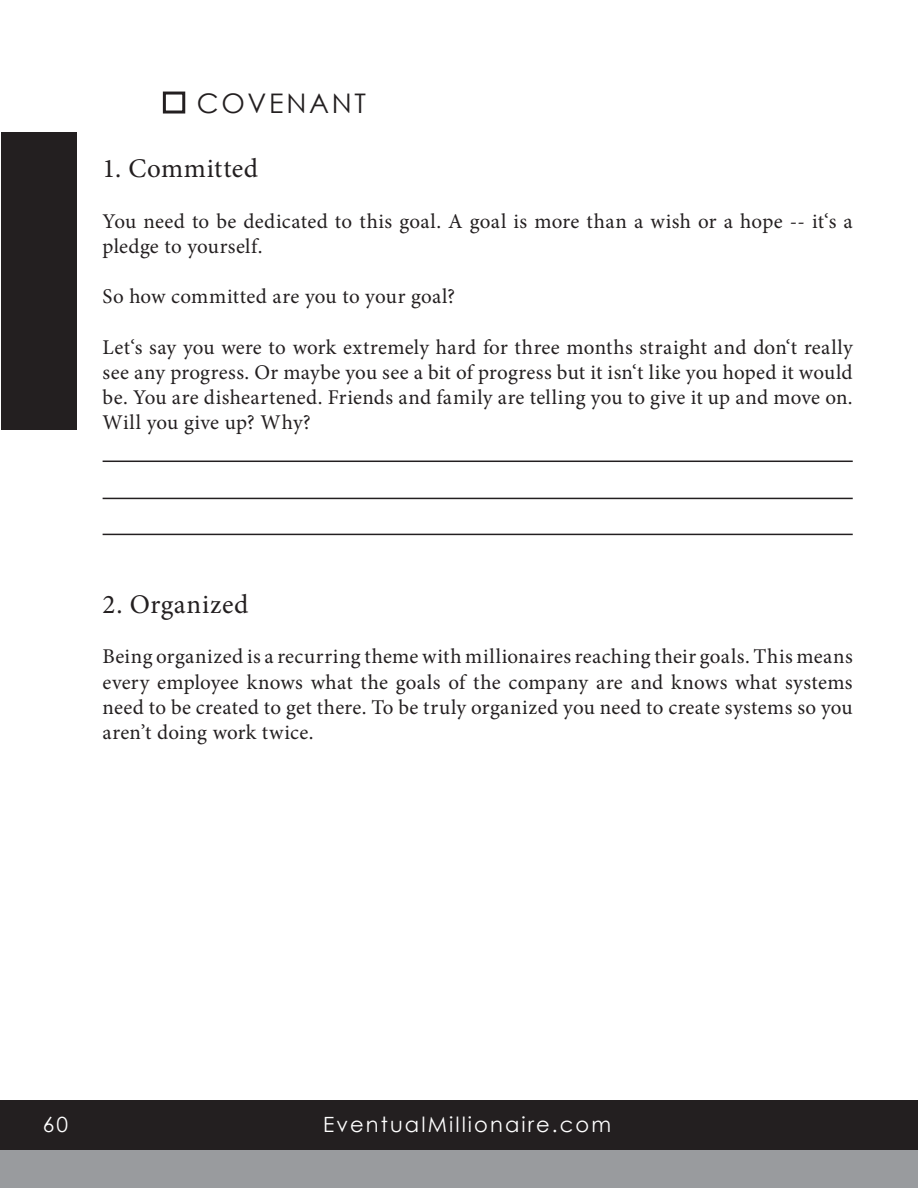
<style>
.page{position:relative;width:918px;height:1188px;background:#fff}
.page>*{position:absolute;margin:0;border:0;box-sizing:border-box;transform-origin:0 0}
.Normal_12pt_light{font:27px "Minion Pro";letter-spacing:.025em;color:#231f20}
.Subtitle_18pt_regula{font:27px "Century Gothic";letter-spacing:.1em;color:#231f20}
.Normal_12pt_light-2{font:21px/25.2px "Minion Pro";letter-spacing:.015em;color:#231f20;text-align:justify}
.Subtitle_18pt_regula-2{font:21px "Century Gothic";letter-spacing:.1em;color:#fff}
</style>
<div class="page">
<div style="left:1px;top:1100px;width:917px;height:51px;background:#231f20"></div>
<div style="left:1px;top:1151px;width:917px;height:37px;background:#999b9e"></div>
<div style="left:1px;top:133px;width:75px;height:297px;background:#231f20"></div>
<div style="left:163px;top:92px;width:22px;height:22px;border:3px solid #231f20"></div>
<hr style="left:103px;top:461px;width:750px;height:1px;background:#231f20">
<hr style="left:103px;top:498px;width:750px;height:1px;background:#231f20">
<hr style="left:103px;top:534px;width:750px;height:1px;background:#231f20">
<p class="Subtitle_18pt_regula" style="left:197px;top:84px;width:171px">COVENANT</p>
<p class="Normal_12pt_light" style="left:103px;top:151px;width:157px">1. Committed</p>
<p class="Normal_12pt_light-2" style="left:103px;top:209px;width:752px">You need to be dedicated to this goal. A goal is more than a wish or a hope -- it‘s a pledge to yourself.</p>
<p class="Normal_12pt_light-2" style="left:103px;top:284px;width:354px">So how committed are you to your goal?</p>
<p class="Normal_12pt_light-2" style="left:103px;top:335px;width:752px">Let‘s say you were to work extremely hard for three months straight and don‘t really see any progress. Or maybe you see a bit of progress but it isn‘t like you hoped it would be. You are disheartened. Friends and family are telling you to give it up and move on.</p>
<p class="Normal_12pt_light-2" style="left:103px;top:410px;width:210px">Will you give up? Why?</p>
<p class="Normal_12pt_light" style="left:103px;top:586px;width:147px">2. Organized</p>
<p class="Normal_12pt_light-2" style="left:103px;top:644px;width:752px">Being organized is a recurring theme with millionaires reaching their goals. This means every employee knows what the goals of the company are and knows what systems need to be created to get there. To be truly organized you need to create systems so you aren’t doing work twice.</p>
<p class="Subtitle_18pt_regula-2" style="left:43px;top:1110px;width:27px">60</p>
<p class="Subtitle_18pt_regula-2" style="left:323px;top:1110px;width:290px">EventualMillionaire.com</p>
</div>
